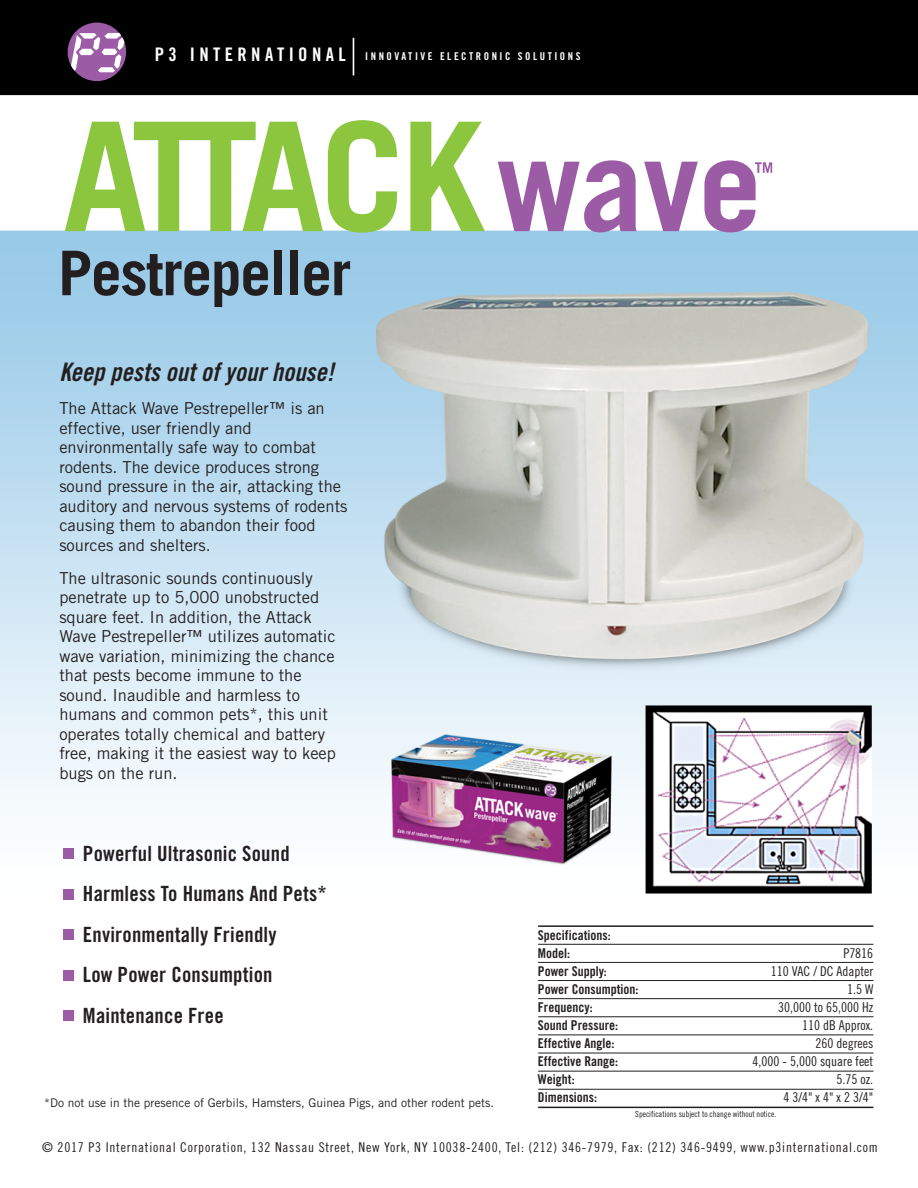
<style>
.page{position:relative;width:918px;height:1188px;background:#fff}
.page>*{position:absolute;margin:0;border:0;box-sizing:border-box;transform-origin:0 0}
.t1{font:700 61.65px "Trade Gothic";letter-spacing:-.02em;color:#231f20}
.t2{font:25.5px "Trade Gothic Bold Cond Twenty Obl";color:#231f20}
.t3{font:21px/40.5px "Trade Gothic Bold Cond Twenty";letter-spacing:.01em;color:#231f20}
.t4{font:16.5px/19.5px "Trade Gothic";color:#231f20}
.t5{font:13.5px "Trade Gothic Cond Eighteen";letter-spacing:.055em;color:#231f20}
.t6{font:13.5px/18px "Trade Gothic Bold Cond Twenty";color:#231f20}
.t7{font:13.5px/18px "Trade Gothic Cond Eighteen";color:#231f20;text-align:right}
.t8{font:12px "Trade Gothic";color:#231f20}
.t9{font:10.8px "Trade Gothic Bold Cond Twenty";letter-spacing:.235em;color:#fff}
.t10{font:8.4px "Trade Gothic Cond Eighteen";color:#231f20}
.s1{font-size:18.75px}
</style>
<div class="page">
<img style="left:0;top:0;width:918px;height:1109px">
<div style="left:68px;top:23px;width:58px;height:58px;background:#9b5ba5;border-radius:50%"></div>
<svg style="left:71px;top:33px;width:53px;height:39px"></svg>
<hr style="left:353px;top:38px;width:1px;height:37px;background:#fff">
<div style="left:63px;top:848px;width:11px;height:11px;background:#9b5ba5"></div>
<div style="left:63px;top:889px;width:11px;height:10px;background:#9b5ba5"></div>
<div style="left:63px;top:929px;width:11px;height:11px;background:#9b5ba5"></div>
<div style="left:63px;top:970px;width:11px;height:11px;background:#9b5ba5"></div>
<div style="left:63px;top:1011px;width:11px;height:10px;background:#9b5ba5"></div>
<hr style="left:538px;top:925px;width:335px;height:2px;background:#231f20">
<hr style="left:538px;top:944px;width:335px;height:1px;background:#231f20">
<hr style="left:538px;top:962px;width:335px;height:1px;background:#231f20">
<hr style="left:538px;top:980px;width:335px;height:1px;background:#231f20">
<hr style="left:538px;top:998px;width:335px;height:1px;background:#231f20">
<hr style="left:538px;top:1016px;width:335px;height:1px;background:#231f20">
<hr style="left:538px;top:1035px;width:335px;height:1px;background:#231f20">
<hr style="left:538px;top:1053px;width:335px;height:1px;background:#231f20">
<hr style="left:538px;top:1071px;width:335px;height:1px;background:#231f20">
<hr style="left:538px;top:1089px;width:335px;height:1px;background:#231f20">
<hr style="left:538px;top:1107px;width:335px;height:1px;background:#231f20">
<svg style="left:65px;top:120px;width:420px;height:113px"></svg>
<svg style="left:498px;top:160px;width:274px;height:72px"></svg>
<p class="t9" style="left:155px;top:50px;width:427px"><span class="s1">P3 INTERNATIONAL</span> INNOVATIVE ELECTRONIC SOLUTIONS</p>
<h1 class="t1" style="left:58px;top:235px;width:295px">Pestrepeller</h1>
<h2 class="t2" style="left:59px;top:357px;width:276px">Keep pests out of your house!</h2>
<p class="t4" style="left:59px;top:398px;width:290px">The Attack Wave Pestrepeller™ is an effective, user friendly and environmentally safe way to combat rodents. The device produces strong sound pressure in the air, attacking the auditory and nervous systems of rodents causing them to abandon their food sources and shelters.</p>
<p class="t4" style="left:59px;top:568px;width:278px">The ultrasonic sounds continuously penetrate up to 5,000 unobstructed square feet. In addition, the Attack Wave Pestrepeller™ utilizes automatic wave variation, minimizing the chance that pests become immune to the sound. Inaudible and harmless to humans and common pets*, this unit operates totally chemical and battery free, making it the easiest way to keep bugs on the run.</p>
<p class="t3" style="left:83px;top:833px;width:245px">Powerful Ultrasonic Sound<br>Harmless To Humans And Pets*<br>Environmentally Friendly<br>Low Power Consumption<br>Maintenance Free</p>
<p class="t8" style="left:44px;top:1095px;width:451px">*Do not use in the presence of Gerbils, Hamsters, Guinea Pigs, and other rodent pets.</p>
<p class="t6" style="left:538px;top:926px;width:102px">Specifications:<br>Model:<br>Power Supply:<br>Power Consumption:<br>Frequency:<br>Sound Pressure:<br>Effective Angle:<br>Effective Range:<br>Weight:<br>Dimensions:</p>
<p class="t7" style="left:753px;top:944px;width:122px">P7816<br>110 VAC / DC Adapter<br>1.5 W<br>30,000 to 65,000 Hz<br>110 dB Approx.<br>260 degrees<br>4,000 - 5,000 square feet<br>5.75 oz.<br>4 3/4" x 4" x 2 3/4"</p>
<p class="t10" style="left:635px;top:1109px;width:142px">Specifications subject to change without notice.</p>
<p class="t5" style="left:42px;top:1140px;width:837px">© 2017 P3 International Corporation, 132 Nassau Street, New York, NY 10038-2400, Tel: (212) 346-7979, Fax: (212) 346-9499, www.p3international.com</p>
</div>
